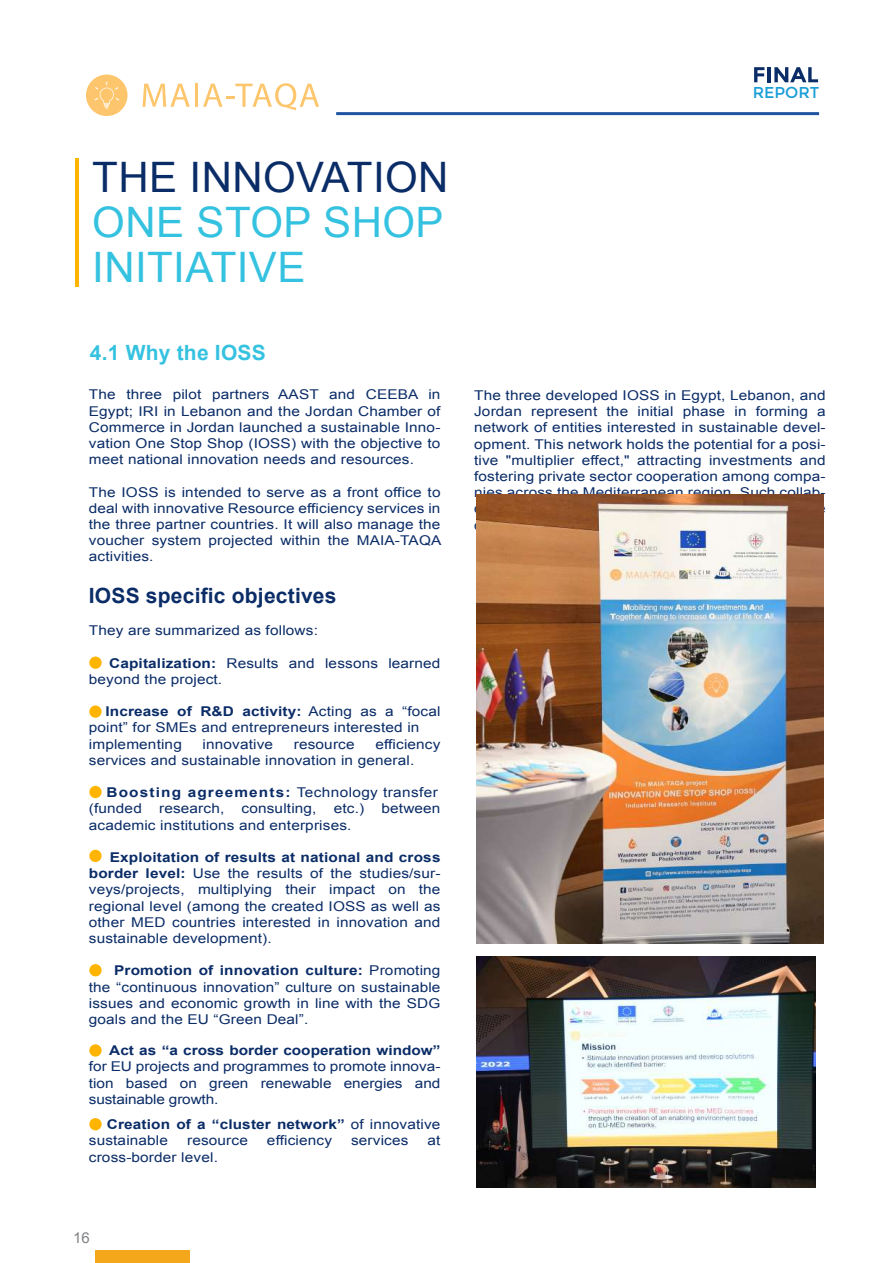
<style>
.page{position:relative;width:893px;height:1263px;background:#fff}
.page>*{position:absolute;margin:0;border:0;box-sizing:border-box;transform-origin:0 0}
.t1{font:42px/45px "Arial";letter-spacing:.01em;color:#35c2e0}
.t2{font:42px "Arial";letter-spacing:.01em;color:#0a2c67}
.t3{font:700 21px "Arial";letter-spacing:.01em;color:#0a2c67}
.t4{font:700 21px "Arial";letter-spacing:.01em;color:#35c2e0}
.t5{font:15.75px "Montserrat";color:#199dd7}
.t6{font:15px "Arial";color:#808285}
.t7{font:13.5px/16.2px "Arial";letter-spacing:.01em;color:#0a2c67;text-align:justify;scale:1.14 1}
.t8{font:700 13.5px/16.2px "Arial";color:#0a2c67;scale:1.14 1}
.s1{font-weight:700}
.s2{font-weight:400}
</style>
<div class="page">
<hr style="left:75px;top:158px;width:4px;height:129px;background:#ffb500">
<svg style="left:754px;top:67px;width:10px;height:15px"></svg>
<hr style="left:767px;top:67px;width:4px;height:15px;background:#0a2c67">
<svg style="left:774px;top:67px;width:44px;height:15px"></svg>
<svg style="left:143px;top:84px;width:47px;height:23px"></svg>
<hr style="left:195px;top:84px;width:3px;height:23px;background:#fdc66d">
<svg style="left:203px;top:83px;width:116px;height:27px"></svg>
<div style="left:86px;top:75px;width:42px;height:41px;background:#fdc66d;border-radius:50%"></div>
<svg style="left:94px;top:81px;width:25px;height:28px"></svg>
<hr style="left:336px;top:112px;width:483px;height:3px;background:#1f54a1">
<div style="left:95px;top:1250px;width:95px;height:13px;background:#f5a71c"></div>
<div style="left:89px;top:656px;width:13px;height:13px;background:#ffb500;border-radius:50%"></div>
<svg style="left:89px;top:705px;width:13px;height:13px"></svg>
<div style="left:89px;top:786px;width:13px;height:12px;background:#ffb500;border-radius:50%"></div>
<div style="left:89px;top:850px;width:13px;height:12px;background:#ffb500;border-radius:50%"></div>
<div style="left:89px;top:964px;width:13px;height:12px;background:#ffb500;border-radius:50%"></div>
<div style="left:89px;top:1044px;width:13px;height:12px;background:#ffb500;border-radius:50%"></div>
<div style="left:89px;top:1118px;width:13px;height:12px;background:#ffb500;border-radius:50%"></div>
<img style="left:477px;top:494px;width:346px;height:449px">
<img style="left:476px;top:956px;width:339px;height:231px">
<h1 class="t2" style="left:92px;top:150px;width:358px">THE INNOVATION</h1>
<h1 class="t1" style="left:92px;top:201px;width:353px">ONE STOP SHOP<br>INITIATIVE</h1>
<h2 class="t4" style="left:90px;top:339px;width:177px">4.1 Why the IOSS</h2>
<p class="t7" style="left:89px;top:387px;width:310px">The three pilot partners AAST and CEEBA in Egypt; IRI in Lebanon and the Jordan Chamber of Commerce in Jordan launched a sustainable Inno&shy;vation One Stop Shop (IOSS) with the objective to meet national innovation needs and resources.</p>
<p class="t7" style="left:89px;top:484px;width:311px">The IOSS is intended to serve as a front office to deal with innovative Resource efficiency services in the three partner countries. It will also manage the voucher system projected within the MAIA-TAQA activities.</p>
<h2 class="t3" style="left:89px;top:582px;width:249px">IOSS specific objectives</h2>
<p class="t7" style="left:89px;top:622px;width:202px">They are summarized as follows:</p>
<p class="t7" style="left:89px;top:655px;width:310px;text-indent:20px"><span class="s1">Capitalization:</span> Results and lessons learned beyond the project.</p>
<p class="t7" style="left:89px;top:703px;width:310px;text-align:left;text-indent:17px"><span class="s1">Increase of R&amp;D activity:</span> Acting as a “focal point” for SMEs and entrepreneurs interested in implementing</p>
<p class="t7" style="left:89px;top:736px;width:310px;text-indent:286px">efficiency services and sustainable innovation in general.</p>
<p class="t7" style="left:89px;top:784px;width:308px;text-indent:18px"><span class="s1">Boosting agreements:</span> Technology transfer (funded</p>
<p class="t7" style="left:203px;top:736px;width:63px">innovative</p>
<p class="t7" style="left:294px;top:736px;width:55px">resource</p>
<p class="t7" style="left:159px;top:801px;width:59px">research,</p>
<p class="t7" style="left:242px;top:801px;width:67px">consulting,</p>
<p class="t7" style="left:334px;top:801px;width:28px">etc.)</p>
<p class="t7" style="left:381px;top:801px;width:53px">between</p>
<p class="t7" style="left:89px;top:817px;width:232px">academic institutions and enterprises.</p>
<p class="t7" style="left:89px;top:849px;width:310px;text-indent:21px"><span class="s1">Exploitation of results at national and cross border level:</span> Use the results of the studies/sur&shy;veys/projects, multiplying their impact on the regional level (among the created IOSS as well as other MED countries interested in innovation and sustainable development).</p>
<p class="t7" style="left:89px;top:963px;width:310px;text-indent:25px"><span class="s1">Promotion of innovation culture:</span> Promoting the “continuous innovation” culture on sustainable issues and economic growth in line with the SDG goals and the EU “Green Deal”.</p>
<p class="t8" style="left:109px;top:1043px;width:292px">Act as “a cross border cooperation window”</p>
<p class="t7" style="left:89px;top:1059px;width:310px">for EU projects and programmes to promote innova&shy;tion based on green renewable energies and sustainable growth.</p>
<p class="t8" style="left:89px;top:1117px;width:310px;text-indent:18px">Creation of a “cluster network” <span class="s2">of innovative sustainable</span></p>
<p class="t7" style="left:187px;top:1132px;width:55px">resource</p>
<p class="t7" style="left:267px;top:1132px;width:59px">efficiency</p>
<p class="t7" style="left:351px;top:1132px;width:52px">services</p>
<p class="t7" style="left:428px;top:1132px;width:13px">at</p>
<p class="t7" style="left:89px;top:1149px;width:115px">cross-border level.</p>
<p class="t6" style="left:73px;top:1228px;width:18px">16</p>
<p class="t5" style="left:753px;top:83px;width:68px">REPORT</p>
<p class="t7" style="left:474px;top:387px;width:310px">The three developed IOSS in Egypt, Lebanon, and Jordan represent the initial phase in forming a network of entities interested in sustainable devel&shy;opment. This network holds the potential for a posi&shy;tive "multiplier effect," attracting investments and fostering private sector cooperation among compa&shy;nies across the Mediterranean region. Such collab-</p>
</div>
